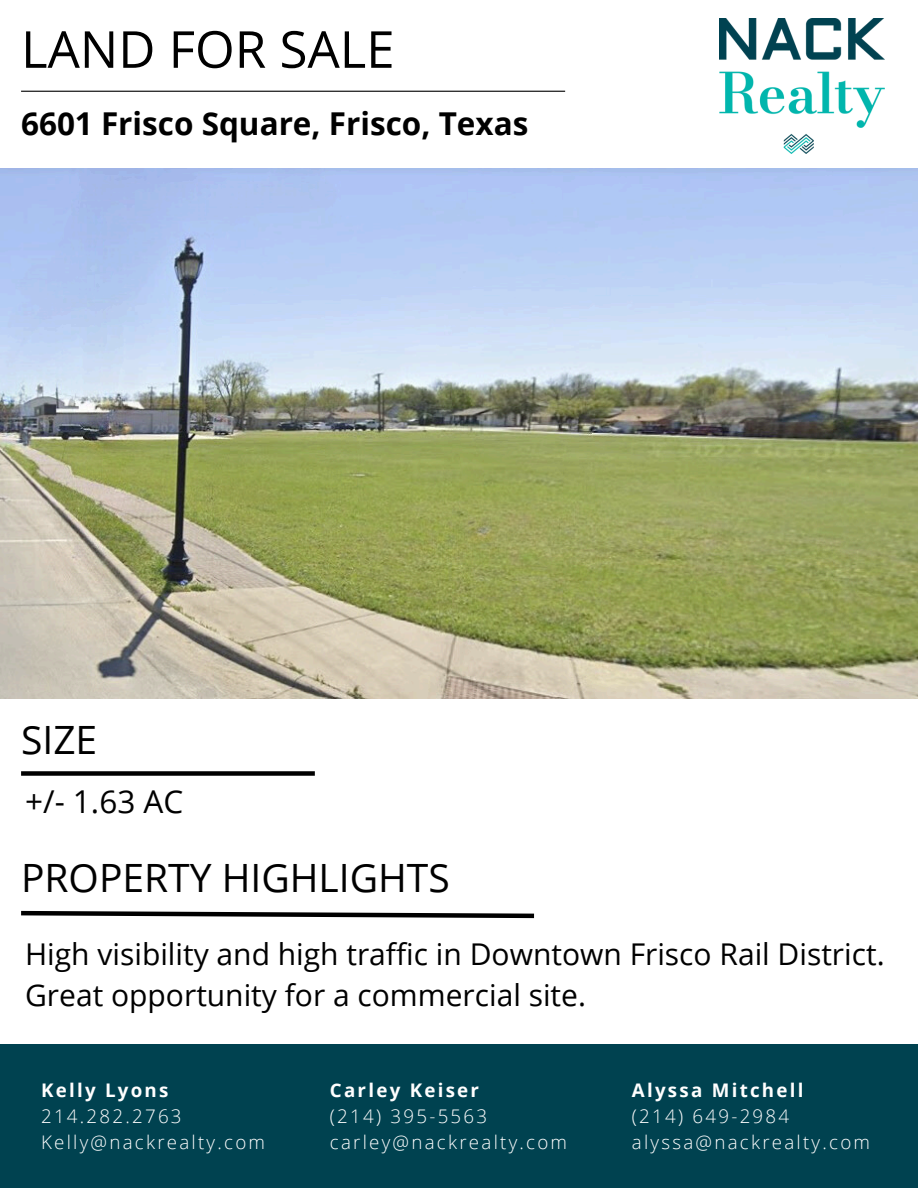
<style>
.page{position:relative;width:918px;height:1188px;background:#fff}
.page>*{position:absolute;margin:0;border:0;box-sizing:border-box;transform-origin:0 0}
.t1{font:51px "Open Sans";color:#000}
.t2{font:39px "Open Sans";color:#000}
.t3{font:700 31.5px "Open Sans";color:#000}
.t4{font:31.5px "Open Sans";color:#000}
.t5{font:30px/41.7px "Open Sans";color:#000}
.t6{font:300 18.75px "Open Sans";letter-spacing:.12em;color:#fff}
.t7{font:700 18.75px "Open Sans";letter-spacing:.12em;color:#fff}
</style>
<div class="page">
<hr style="left:21px;top:91px;width:544px;height:1px;background:#000">
<img style="left:0;top:169px;width:918px;height:530px">
<div style="left:21px;top:771px;width:294px;height:5px;background:#000"></div>
<svg style="left:21px;top:910px;width:514px;height:9px"></svg>
<div style="left:0;top:1044px;width:918px;height:144px;background:#004250"></div>
<img style="left:720px;top:19px;width:164px;height:135px">
<h4 class="t1" style="left:21px;top:13px;width:375px">LAND FOR SALE</h4>
<h2 class="t3" style="left:21px;top:101px;width:509px">6601 Frisco Square, Frisco, Texas</h2>
<h5 class="t2" style="left:21px;top:712px;width:78px">SIZE</h5>
<p class="t4" style="left:25px;top:780px;width:160px">+/- 1.63 AC</p>
<p class="t2" style="left:21px;top:851px;width:430px">PROPERTY HIGHLIGHTS</p>
<p class="t5" style="left:25px;top:932px;width:861px">High visibility and high traffic in Downtown Frisco Rail District.<br>Great opportunity for a commercial site.</p>
<p class="t7" style="left:41px;top:1077px;width:129px">Kelly Lyons</p>
<h2 class="t6" style="left:41px;top:1103px;width:142px">214.282.2763</h2>
<h3 class="t6" style="left:41px;top:1129px;width:226px">Kelly@nackrealty.com</h3>
<p class="t7" style="left:330px;top:1077px;width:151px">Carley Keiser</p>
<p class="t6" style="left:330px;top:1103px;width:159px">(214) 395-5563</p>
<p class="t6" style="left:330px;top:1129px;width:239px">carley@nackrealty.com</p>
<p class="t7" style="left:632px;top:1077px;width:173px">Alyssa Mitchell</p>
<p class="t6" style="left:632px;top:1103px;width:159px">(214) 649-2984</p>
<p class="t6" style="left:632px;top:1129px;width:240px">alyssa@nackrealty.com</p>
</div>
